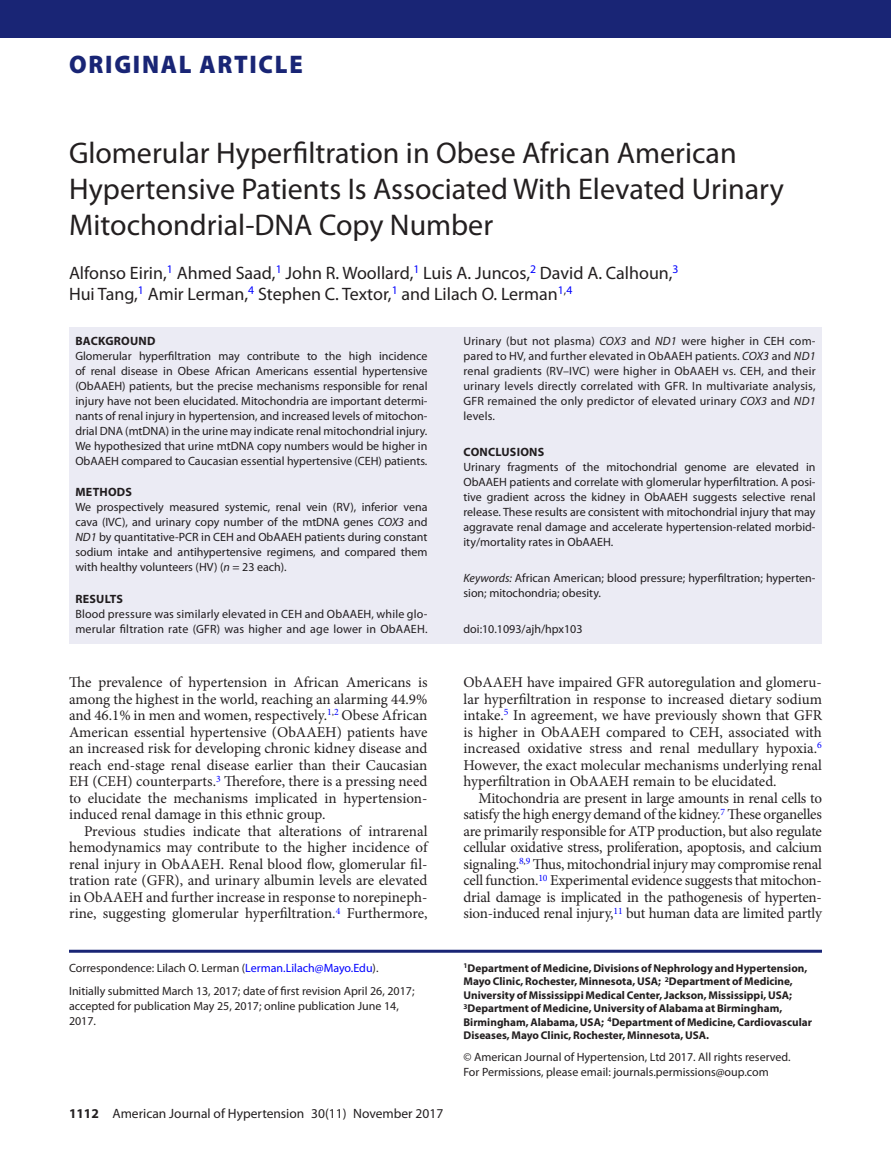
<style>
.page{position:relative;width:891px;height:1175px;background:#fff}
.page>*{position:absolute;margin:0;border:0;box-sizing:border-box;transform-origin:0 0}
.t1{font:30px/36px "Myriad Pro";color:#231f20}
.t2{font:900 25.5px "Myriad Pro";letter-spacing:.07em;color:#192575;scale:.95 1}
.t3{font:18px/21px "Myriad Pro";color:#231f20}
.t4{font:15px/16.5px "Minion Pro";letter-spacing:-.005em;color:#231f20;text-align:justify}
.t5{font:13.5px "Myriad Pro";color:#231f20}
.t6{font:12px/15px "Myriad Pro";color:#231f20}
.t7{font:700 12px "Myriad Pro";letter-spacing:.02em;color:#231f20}
.t8{font:700 11.25px/13.5px "Myriad Pro";color:#231f20}
.s1{font-style:italic}
.s2{color:#00f}
.s3{font-weight:700}
</style>
<div class="page">
<div style="left:0;top:0;width:891px;height:38px;background:#192575"></div>
<div style="left:69px;top:327px;width:753px;height:316px;background:#ebebf4"></div>
<hr style="left:69px;top:949px;width:753px;height:3px;background:#192575">
<h2 class="t2" style="left:69px;top:50px;width:247px">ORIGINAL ARTICLE</h2>
<h1 class="t1" style="left:69px;top:135px;width:716px">Glomerular Hyperfiltration in Obese African American<br>Hypertensive Patients Is Associated With Elevated Urinary<br>Mitochondrial-DNA Copy Number</h1>
<h3 class="t3" style="left:69px;top:262px;width:611px">Alfonso Eirin,<sup>1</sup> Ahmed Saad,<sup>1</sup> John R. Woollard,<sup>1</sup> Luis A. Juncos,<sup>2</sup> David A. Calhoun,<sup>3<br></sup>Hui Tang,<sup>1</sup> Amir Lerman,<sup>4</sup> Stephen C. Textor,<sup>1</sup> and Lilach O. Lerman<sup>1</sup><sup>,</sup><sup>4</sup></h3>
<p class="t7" style="left:75px;top:333px;width:82px">BACKGROUND</p>
<p class="t6" style="left:75px;top:348px;width:354px;text-align:justify">Glomerular hyperfiltration may contribute to the high incidence of renal disease in Obese African Americans essential hypertensive (ObAAEH) patients, but the precise mechanisms responsible for renal injury have not been elucidated. Mitochondria are important determi&shy;nants of renal injury in hypertension, and increased levels of mitochon&shy;drial DNA (mtDNA) in the urine may indicate renal mitochondrial injury.<br>We hypothesized that urine mtDNA copy numbers would be higher in ObAAEH compared to Caucasian essential hypertensive (CEH) patients.</p>
<p class="t7" style="left:75px;top:484px;width:58px">METHODS</p>
<p class="t6" style="left:75px;top:499px;width:354px;text-align:justify">We prospectively measured systemic, renal vein (RV), inferior vena cava (IVC), and urinary copy number of the mtDNA genes <span class="s1">COX3</span> and <span class="s1">ND1</span> by quantitative-PCR in CEH and ObAAEH patients during constant sodium intake and antihypertensive regimens, and compared them with healthy volunteers (HV) (<span class="s1">n</span> = 23 each).</p>
<p class="t7" style="left:75px;top:591px;width:49px">RESULTS</p>
<p class="t6" style="left:75px;top:606px;width:354px">Blood pressure was similarly elevated in CEH and ObAAEH, while glo&shy;merular filtration rate (GFR) was higher and age lower in ObAAEH.</p>
<p class="t6" style="left:463px;top:333px;width:354px;text-align:justify">Urinary (but not plasma) <span class="s1">COX3</span> and <span class="s1">ND1</span> were higher in CEH com&shy;pared to HV, and further elevated in ObAAEH patients. <span class="s1">COX3</span> and <span class="s1">ND1 </span>renal gradients (RV–IVC) were higher in ObAAEH vs. CEH, and their urinary levels directly correlated with GFR. In multivariate analysis, GFR remained the only predictor of elevated urinary <span class="s1">COX3</span> and <span class="s1">ND1 </span>levels.</p>
<p class="t7" style="left:464px;top:444px;width:82px">CONCLUSIONS</p>
<p class="t6" style="left:463px;top:459px;width:354px;text-align:justify">Urinary fragments of the mitochondrial genome are elevated in ObAAEH patients and correlate with glomerular hyperfiltration. A posi&shy;tive gradient across the kidney in ObAAEH suggests selective renal release. These results are consistent with mitochondrial injury that may aggravate renal damage and accelerate hypertension-related morbid&shy;ity/mortality rates in ObAAEH.</p>
<p class="t6" style="left:463px;top:570px;width:354px"><span class="s1">Keywords:</span> African American; blood pressure; hyperfiltration; hyperten&shy;sion; mitochondria; obesity.</p>
<p class="t6" style="left:463px;top:621px;width:121px">doi:10.1093/ajh/hpx103</p>
<p class="t4" style="left:69px;top:674px;width:360px">The prevalence of hypertension in African Americans is among the highest in the world, reaching an alarming 44.9% and 46.1% in men and women, respectively.<sup>1</sup><sup>,</sup><sup>2</sup> Obese African American essential hypertensive (ObAAEH) patients have an increased risk for developing chronic kidney disease and reach end-stage renal disease earlier than their Caucasian EH (CEH) counterparts.<sup>3</sup> Therefore, there is a pressing need to elucidate the mechanisms implicated in hypertension&shy;induced renal damage in this ethnic group.</p>
<p class="t4" style="left:69px;top:822px;width:360px;text-indent:15px">Previous studies indicate that alterations of intrarenal hemodynamics may contribute to the higher incidence of renal injury in ObAAEH. Renal blood flow, glomerular fil&shy;tration rate (GFR), and urinary albumin levels are elevated in ObAAEH and further increase in response to norepineph&shy;rine, suggesting glomerular hyperfiltration.<sup>4</sup> Furthermore,</p>
<p class="t6" style="left:69px;top:956px;width:347px;line-height:22.5px">Correspondence: Lilach O. Lerman (<span class="s2">Lerman.Lilach@Mayo.Edu</span>).<br>Initially submitted March 13, 2017; date of first revision April 26, 2017;</p>
<p class="t6" style="left:69px;top:998px;width:331px">accepted for publication May 25, 2017; online publication June 14,<br>2017.</p>
<p class="t5" style="left:69px;top:1105px;width:376px"><span class="s3">1112</span> American Journal of Hypertension 30(11) November 2017</p>
<p class="t4" style="left:463px;top:674px;width:360px">ObAAEH have impaired GFR autoregulation and glomeru&shy;lar hyperfiltration in response to increased dietary sodium intake.<sup>5</sup> In agreement, we have previously shown that GFR is higher in ObAAEH compared to CEH, associated with increased oxidative stress and renal medullary hypoxia.<sup>6<br></sup>However, the exact molecular mechanisms underlying renal hyperfiltration in ObAAEH remain to be elucidated.</p>
<p class="t4" style="left:463px;top:789px;width:360px;text-indent:15px">Mitochondria are present in large amounts in renal cells to satisfy the high energy demand of the kidney.<sup>7</sup> These organelles are primarily responsible for ATP production, but also regulate cellular oxidative stress, proliferation, apoptosis, and calcium signaling.<sup>8</sup><sup>,</sup><sup>9</sup> Thus, mitochondrial injury may compromise renal cell function.<sup>10</sup> Experimental evidence suggests that mitochon&shy;drial damage is implicated in the pathogenesis of hyperten&shy;sion-induced renal injury,<sup>11</sup> but human data are limited partly</p>
<p class="t8" style="left:463px;top:960px;width:350px"><sup>1</sup>Department of Medicine, Divisions of Nephrology and Hypertension, Mayo Clinic, Rochester, Minnesota, USA; <sup>2</sup>Department of Medicine, University of Mississippi Medical Center, Jackson, Mississippi, USA; <sup>3</sup>Department of Medicine, University of Alabama at Birmingham, Birmingham, Alabama, USA; <sup>4</sup>Department of Medicine, Cardiovascular Diseases, Mayo Clinic, Rochester, Minnesota, USA.</p>
<p class="t6" style="left:463px;top:1049px;width:329px">© American Journal of Hypertension, Ltd 2017. All rights reserved.<br>For Permissions, please email: journals.permissions@oup.com</p>
</div>
